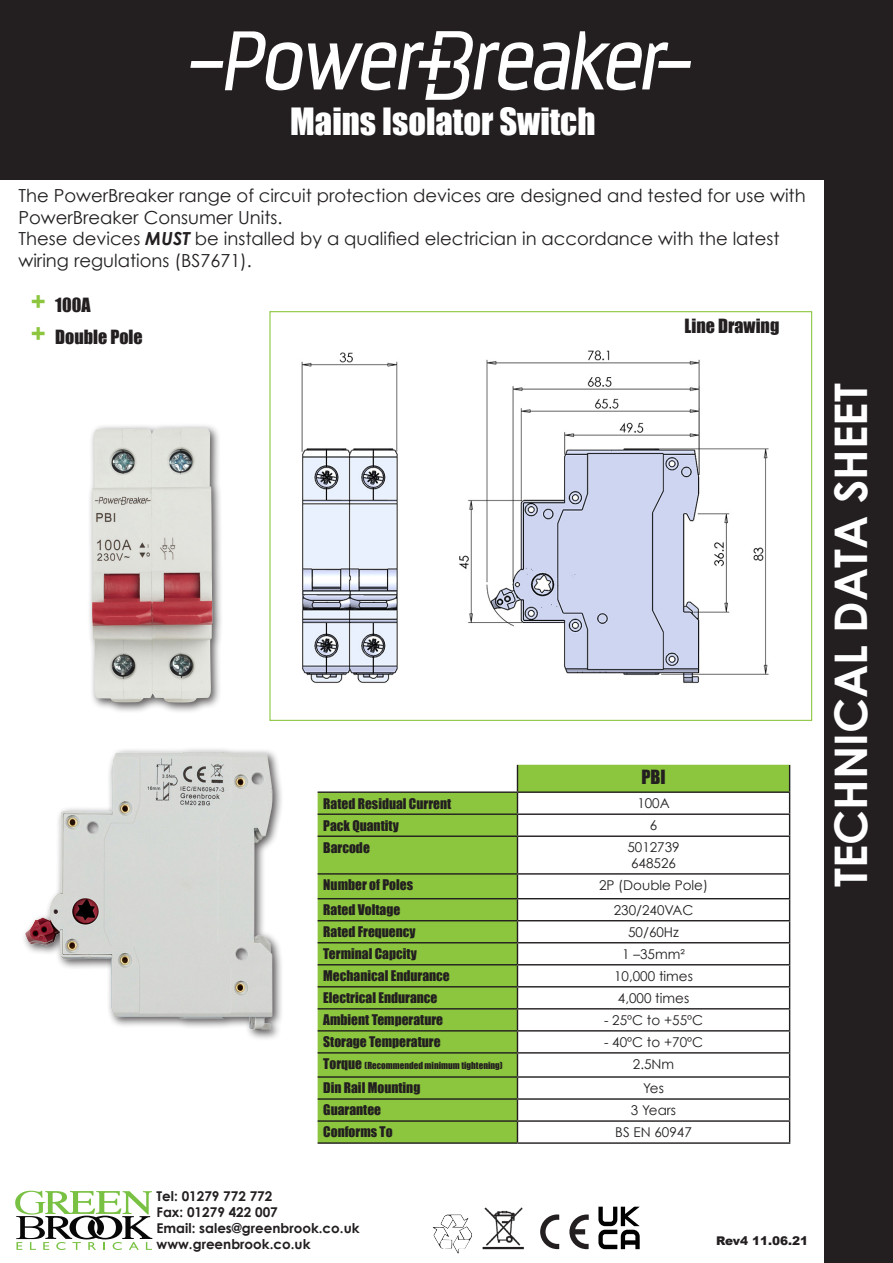
<style>
.page{position:relative;width:893px;height:1263px;background:#fff}
.page>*{position:absolute;margin:0;border:0;box-sizing:border-box;transform-origin:0 0}
.t1{font:700 45px "Century Gothic";color:#fff}
.t2{font:34.5px "Impact";color:#fff}
.t3{font:18px/21.6px "Century Gothic";color:#231f20}
.t4{font:18px "Impact";color:#231f20}
.t5{font:13.5px "Impact";color:#231f20}
.t6{font:13.5px "Century Gothic";color:#231f20}
.t7{font:700 13.5px "Century Gothic";color:#231f20}
.t8{font:900 12px "Arial";color:#231f20}
.t9{font:9px "Impact";color:#231f20}
.s1{font-weight:700;font-style:italic}
.s2{font-size:27px;color:#8bc63e}
.s3{font-size:13.5px}
</style>
<div class="page">
<svg style="left:318px;top:765px;width:471px;height:377px"></svg>
<hr style="left:318px;top:791px;width:199px;height:2px;background:#231f20">
<hr style="left:517px;top:791px;width:273px;height:2px;background:#231f20">
<hr style="left:318px;top:813px;width:199px;height:2px;background:#231f20">
<hr style="left:517px;top:813px;width:273px;height:2px;background:#231f20">
<svg style="left:517px;top:765px;width:1px;height:70px"></svg>
<svg style="left:789px;top:765px;width:1px;height:70px"></svg>
<hr style="left:318px;top:835px;width:199px;height:2px;background:#231f20">
<hr style="left:517px;top:835px;width:273px;height:2px;background:#231f20">
<hr style="left:517px;top:837px;width:1px;height:36px;background:#231f20">
<hr style="left:789px;top:837px;width:1px;height:36px;background:#231f20">
<hr style="left:318px;top:873px;width:199px;height:2px;background:#231f20">
<hr style="left:517px;top:873px;width:273px;height:2px;background:#231f20">
<hr style="left:318px;top:898px;width:199px;height:1px;background:#231f20">
<hr style="left:517px;top:898px;width:273px;height:1px;background:#231f20">
<hr style="left:318px;top:920px;width:199px;height:1px;background:#231f20">
<hr style="left:517px;top:920px;width:273px;height:1px;background:#231f20">
<hr style="left:318px;top:942px;width:199px;height:1px;background:#231f20">
<hr style="left:517px;top:942px;width:273px;height:1px;background:#231f20">
<hr style="left:318px;top:964px;width:199px;height:1px;background:#231f20">
<hr style="left:517px;top:964px;width:273px;height:1px;background:#231f20">
<hr style="left:318px;top:986px;width:199px;height:1px;background:#231f20">
<hr style="left:517px;top:986px;width:273px;height:1px;background:#231f20">
<hr style="left:318px;top:1008px;width:199px;height:1px;background:#231f20">
<hr style="left:517px;top:1008px;width:273px;height:1px;background:#231f20">
<hr style="left:318px;top:1030px;width:199px;height:1px;background:#231f20">
<hr style="left:517px;top:1030px;width:273px;height:1px;background:#231f20">
<hr style="left:318px;top:1052px;width:199px;height:1px;background:#231f20">
<hr style="left:517px;top:1052px;width:273px;height:1px;background:#231f20">
<hr style="left:318px;top:1076px;width:199px;height:2px;background:#231f20">
<hr style="left:517px;top:1076px;width:273px;height:2px;background:#231f20">
<hr style="left:318px;top:1098px;width:199px;height:2px;background:#231f20">
<hr style="left:517px;top:1098px;width:273px;height:2px;background:#231f20">
<hr style="left:318px;top:1120px;width:199px;height:2px;background:#231f20">
<hr style="left:517px;top:1120px;width:273px;height:2px;background:#231f20">
<svg style="left:517px;top:875px;width:1px;height:267px"></svg>
<svg style="left:789px;top:875px;width:1px;height:267px"></svg>
<hr style="left:318px;top:1142px;width:199px;height:2px;background:#231f20">
<hr style="left:517px;top:1142px;width:273px;height:2px;background:#231f20">
<div style="left:87px;top:423px;width:137px;height:290px;background:#231f20;opacity:.75"></div>
<img style="left:92px;top:428px;width:121px;height:275px">
<div style="left:20px;top:746px;width:263px;height:295px;background:#231f20;opacity:.75"></div>
<img style="left:25px;top:752px;width:248px;height:278px">
<div style="left:825px;top:0;width:68px;height:1263px;background:#231f20"></div>
<div style="left:0;top:0;width:893px;height:180px;background:#231f20"></div>
<svg style="left:190px;top:31px;width:501px;height:69px"></svg>
<svg style="left:15px;top:1191px;width:137px;height:59px"></svg>
<img style="left:440px;top:1214px;width:28px;height:15px">
<img style="left:482px;top:1207px;width:42px;height:43px">
<svg style="left:569px;top:1214px;width:20px;height:35px"></svg>
<svg style="left:540px;top:1214px;width:19px;height:35px"></svg>
<svg style="left:598px;top:1207px;width:42px;height:42px"></svg>
<hr style="left:483px;top:1247px;width:41px;height:2px;background:#231f20">
<img style="left:301px;top:350px;width:468px;height:333px">
<p class="t2" style="left:290px;top:95px;width:307px">Mains Isolator Switch</p>
<p class="t3" style="left:18px;top:184px;width:789px">The PowerBreaker range of circuit protection devices are designed and tested for use with<br>PowerBreaker Consumer Units.</p>
<p class="t3" style="left:18px;top:228px;width:763px">These devices <span class="s1">MUST</span> be installed by a qualified electrician in accordance with the latest wiring regulations (BS7671).</p>
<p class="t4" style="left:31px;top:291px;width:61px"><span class="s2">+</span> 100A</p>
<p class="t4" style="left:31px;top:323px;width:113px"><span class="s2">+</span> Double Pole</p>
<p class="t4" style="left:685px;top:312px;width:96px">Line Drawing</p>
<p class="t4" style="left:641px;top:763px;width:26px">PBI</p>
<p class="t5" style="left:323px;top:793px;width:129px">Rated Residual Current</p>
<p class="t6" style="left:637px;top:795px;width:34px">100A</p>
<p class="t5" style="left:323px;top:815px;width:77px">Pack Quantity</p>
<p class="t6" style="left:650px;top:817px;width:9px">6</p>
<p class="t5" style="left:323px;top:837px;width:48px">Barcode</p>
<p class="t6" style="left:627px;top:839px;width:54px">5012739</p>
<p class="t6" style="left:631px;top:855px;width:46px">648526</p>
<p class="t5" style="left:323px;top:874px;width:91px">Number of Poles</p>
<p class="t6" style="left:599px;top:876px;width:110px">2P (Double Pole)</p>
<p class="t5" style="left:323px;top:899px;width:78px">Rated Voltage</p>
<p class="t6" style="left:614px;top:901px;width:81px">230/240VAC</p>
<p class="t5" style="left:323px;top:921px;width:94px">Rated Frequency</p>
<p class="t6" style="left:628px;top:923px;width:52px">50/60Hz</p>
<p class="t5" style="left:323px;top:943px;width:95px">Terminal Capcity</p>
<p class="t6" style="left:622px;top:945px;width:64px">1 –35mm²</p>
<p class="t5" style="left:323px;top:965px;width:128px">Mechanical Endurance</p>
<p class="t6" style="left:614px;top:967px;width:80px">10,000 times</p>
<p class="t5" style="left:323px;top:987px;width:116px">Electrical Endurance</p>
<p class="t6" style="left:618px;top:989px;width:73px">4,000 times</p>
<p class="t5" style="left:323px;top:1009px;width:121px">Ambient Temperature</p>
<p class="t6" style="left:604px;top:1011px;width:101px">- 25ºC to +55ºC</p>
<p class="t5" style="left:323px;top:1031px;width:119px">Storage Temperature</p>
<p class="t6" style="left:604px;top:1033px;width:101px">- 40ºC to +70ºC</p>
<p class="t9" style="left:323px;top:1059px;width:181px"><span class="s3">Torque</span> (Recommended minimum tightening)</p>
<p class="t6" style="left:633px;top:1055px;width:43px">2.5Nm</p>
<p class="t5" style="left:323px;top:1077px;width:99px">Din Rail Mounting</p>
<p class="t6" style="left:643px;top:1080px;width:22px">Yes</p>
<p class="t5" style="left:323px;top:1099px;width:59px">Guarantee</p>
<p class="t6" style="left:631px;top:1102px;width:47px">3 Years</p>
<p class="t5" style="left:323px;top:1121px;width:71px">Conforms To</p>
<p class="t6" style="left:615px;top:1124px;width:78px">BS EN 60947</p>
<p class="t7" style="left:157px;top:1187px;width:117px">Tel: 01279 772 772</p>
<p class="t7" style="left:157px;top:1203px;width:123px">Fax: 01279 422 007</p>
<p class="t7" style="left:157px;top:1220px;width:205px">Email: sales@greenbrook.co.uk</p>
<p class="t7" style="left:157px;top:1236px;width:155px">www.greenbrook.co.uk</p>
<p class="t8" style="left:716px;top:1232px;width:94px">Rev4 11.06.21</p>
<p class="t1" style="left:822px;top:887px;width:505px;rotate:-90deg">TECHNICAL DATA SHEET</p>
</div>
